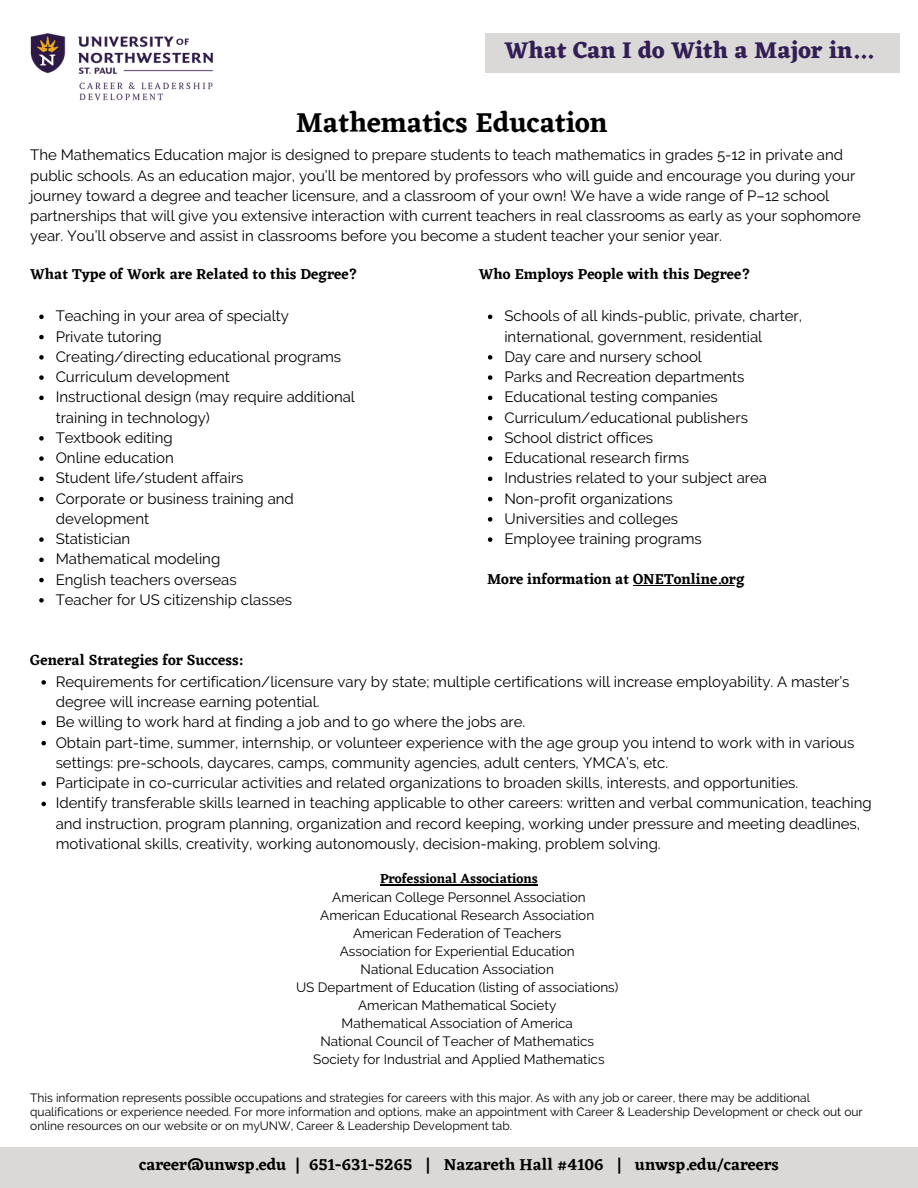
<style>
.page{position:relative;width:918px;height:1188px;background:#fff}
.page>*{position:absolute;margin:0;border:0;box-sizing:border-box;transform-origin:0 0}
.t1{font:600 28.5px "Eczar";color:#000}
.t2{font:700 23.7px "Eczar";color:#331e54}
.t3{font:600 16.5px "Eczar";color:#000}
.t4{font:15px/20.2px "Raleway";color:#000}
.t5{font:600 15px "Eczar";color:#000}
.t6{font:13.5px/18.1px "Raleway";color:#000;text-align:center}
.t7{font:12px/14.2px "Raleway";color:#000}
.s1{font-family:"Eczar";font-weight:600}
</style>
<div class="page">
<hr style="left:633px;top:585px;width:112px;height:1px;background:#000">
<svg style="left:41px;top:680px;width:5px;height:5px"></svg>
<svg style="left:41px;top:721px;width:5px;height:4px"></svg>
<svg style="left:41px;top:741px;width:5px;height:4px"></svg>
<svg style="left:41px;top:781px;width:5px;height:5px"></svg>
<svg style="left:41px;top:802px;width:5px;height:4px"></svg>
<img style="left:30px;top:33px;width:183px;height:68px">
<div style="left:485px;top:33px;width:415px;height:39px;background:#dad9d7"></div>
<div style="left:0;top:1148px;width:918px;height:40px;background:#dad9d7"></div>
<svg style="left:39px;top:315px;width:5px;height:4px"></svg>
<svg style="left:39px;top:335px;width:5px;height:4px"></svg>
<svg style="left:39px;top:355px;width:5px;height:5px"></svg>
<svg style="left:39px;top:375px;width:5px;height:5px"></svg>
<svg style="left:39px;top:396px;width:5px;height:4px"></svg>
<svg style="left:39px;top:436px;width:5px;height:5px"></svg>
<svg style="left:39px;top:456px;width:5px;height:5px"></svg>
<svg style="left:39px;top:477px;width:5px;height:4px"></svg>
<svg style="left:39px;top:497px;width:5px;height:4px"></svg>
<svg style="left:39px;top:537px;width:5px;height:5px"></svg>
<svg style="left:39px;top:558px;width:5px;height:4px"></svg>
<svg style="left:39px;top:578px;width:5px;height:4px"></svg>
<svg style="left:39px;top:598px;width:5px;height:5px"></svg>
<svg style="left:488px;top:315px;width:4px;height:4px"></svg>
<svg style="left:488px;top:355px;width:4px;height:5px"></svg>
<svg style="left:488px;top:375px;width:4px;height:5px"></svg>
<svg style="left:488px;top:396px;width:4px;height:4px"></svg>
<svg style="left:488px;top:416px;width:4px;height:4px"></svg>
<svg style="left:488px;top:436px;width:4px;height:5px"></svg>
<svg style="left:488px;top:456px;width:4px;height:5px"></svg>
<svg style="left:488px;top:477px;width:4px;height:4px"></svg>
<svg style="left:488px;top:497px;width:4px;height:4px"></svg>
<svg style="left:488px;top:517px;width:4px;height:5px"></svg>
<svg style="left:488px;top:537px;width:4px;height:5px"></svg>
<hr style="left:380px;top:884px;width:158px;height:1px;background:#000">
<p class="t2" style="left:504px;top:36px;width:370px">What Can I do With a Major in...</p>
<p class="t1" style="left:296px;top:105px;width:313px">Mathematics Education</p>
<p class="t4" style="left:30px;top:145px;width:832px">The Mathematics Education major is designed to prepare students to teach mathematics in grades 5-12 in private and public schools. As an education major, you’ll be mentored by professors who will guide and encourage you during your journey toward a degree and teacher licensure, and a classroom of your own! We have a wide range of P–12 school partnerships that will give you extensive interaction with current teachers in real classrooms as early as your sophomore year. You’ll observe and assist in classrooms before you become a student teacher your senior year.</p>
<h2 class="t5" style="left:30px;top:265px;width:329px">What Type of Work are Related to this Degree?</h2>
<p class="t4" style="left:56px;top:306px;width:235px">Teaching in your area of specialty</p>
<p class="t4" style="left:56px;top:326px;width:108px">Private tutoring</p>
<p class="t4" style="left:56px;top:346px;width:287px">Creating/directing educational programs</p>
<p class="t4" style="left:56px;top:367px;width:176px">Curriculum development</p>
<p class="t4" style="left:56px;top:387px;width:301px">Instructional design (may require additional training in technology)</p>
<p class="t4" style="left:56px;top:427px;width:119px">Textbook editing</p>
<p class="t4" style="left:56px;top:448px;width:120px">Online education</p>
<p class="t4" style="left:56px;top:468px;width:189px">Student life/student affairs</p>
<p class="t4" style="left:56px;top:488px;width:240px">Corporate or business training and development</p>
<p class="t4" style="left:56px;top:529px;width:76px">Statistician</p>
<p class="t4" style="left:56px;top:549px;width:166px">Mathematical modeling</p>
<p class="t4" style="left:56px;top:569px;width:183px">English teachers overseas</p>
<p class="t4" style="left:56px;top:589px;width:238px">Teacher for US citizenship classes</p>
<h2 class="t5" style="left:479px;top:265px;width:273px">Who Employs People with this Degree?</h2>
<p class="t4" style="left:504px;top:306px;width:299px">Schools of all kinds-public, private, charter, international, government, residential</p>
<p class="t4" style="left:504px;top:346px;width:199px">Day care and nursery school</p>
<p class="t4" style="left:504px;top:367px;width:242px">Parks and Recreation departments</p>
<p class="t4" style="left:504px;top:387px;width:215px">Educational testing companies</p>
<p class="t4" style="left:504px;top:407px;width:245px">Curriculum/educational publishers</p>
<p class="t4" style="left:504px;top:427px;width:150px">School district offices</p>
<p class="t4" style="left:504px;top:448px;width:186px">Educational research firms</p>
<p class="t4" style="left:504px;top:468px;width:264px">Industries related to your subject area</p>
<p class="t4" style="left:504px;top:488px;width:170px">Non-profit organizations</p>
<p class="t4" style="left:504px;top:508px;width:175px">Universities and colleges</p>
<p class="t4" style="left:504px;top:529px;width:199px">Employee training programs</p>
<p class="t5" style="left:487px;top:570px;width:259px">More information at ONETonline.org</p>
<h1 class="t4" style="left:56px;top:649px;width:795px;line-height:21.8px;text-indent:-25px"><span class="s1">General Strategies for Success:<br></span>Requirements for certification/licensure vary by state; multiple certifications will increase employability. A master’s</h1>
<h3 class="t4" style="left:56px;top:692px;width:471px">degree will increase earning potential.<br>Be willing to work hard at finding a job and to go where the jobs are.</h3>
<h2 class="t4" style="left:56px;top:732px;width:800px">Obtain part-time, summer, internship, or volunteer experience with the age group you intend to work with in various</h2>
<h2 class="t4" style="left:56px;top:753px;width:744px">settings: pre-schools, daycares, camps, community agencies, adult centers, YMCA’s, etc.<br>Participate in co-curricular activities and related organizations to broaden skills, interests, and opportunities.</h2>
<p class="t4" style="left:56px;top:793px;width:818px">Identify transferable skills learned in teaching applicable to other careers: written and verbal communication, teaching</p>
<p class="t4" style="left:56px;top:813px;width:806px">and instruction, program planning, organization and record keeping, working under pressure and meeting deadlines, motivational skills, creativity, working autonomously, decision-making, problem solving.</p>
<h4 class="t6" style="left:296px;top:869px;width:324px"><span class="s1">Professional Associations<br></span>American College Personnel Association<br>American Educational Research Association American Federation of Teachers<br>Association for Experiential Education<br>National Education Association<br>US Department of Education (listing of associations)<br>American Mathematical Society</h4>
<p class="t6" style="left:313px;top:1014px;width:293px">Mathematical Association of America<br>National Council of Teacher of Mathematics<br>Society for Industrial and Applied Mathematics</p>
<p class="t7" style="left:30px;top:1090px;width:781px">This information represents possible occupations and strategies for careers with this major. As with any job or career, there may be additional</p>
<p class="t7" style="left:30px;top:1105px;width:834px">qualifications or experience needed. For more information and options, make an appointment with Career &amp; Leadership Development or check out our online resources on our website or on myUNW, Career &amp; Leadership Development tab.</p>
<p class="t3" style="left:139px;top:1154px;width:641px">career@unwsp.edu | 651-631-5265 | Nazareth Hall #4106 | unwsp.edu/careers</p>
</div>
